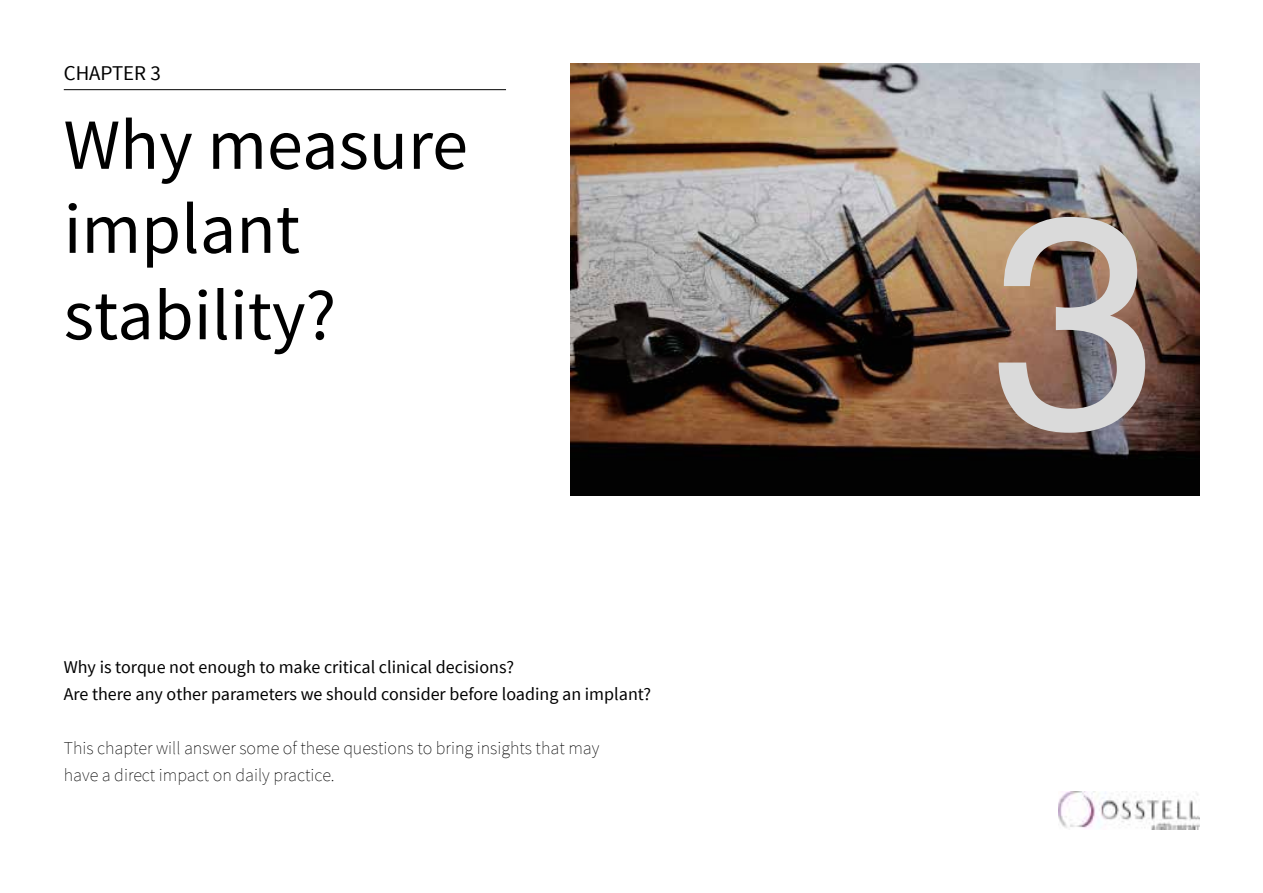
<style>
.page{position:relative;width:1263px;height:893px;background:#fff}
.page>*{position:absolute;margin:0;border:0;box-sizing:border-box;transform-origin:0 0}
.t1{font:300px "Helvetica";color:#dadada}
.t2{font:72px/85.2px "Source Sans Pro";color:#000}
.t3{font:21px "Source Sans Pro";color:#000}
.t4{font:18px/27px "Source Sans Pro";color:#000}
.t5{font:200 18px/27px "Source Sans Pro";color:#000}
</style>
<div class="page">
<img style="left:571px;top:64px;width:628px;height:431px">
<hr style="left:64px;top:89px;width:442px;height:1px;background:#000">
<img style="left:1058px;top:792px;width:141px;height:37px">
<p class="t3" style="left:64px;top:60px;width:99px">CHAPTER 3</p>
<h2 class="t2" style="left:64px;top:104px;width:406px">Why measure implant stability?</h2>
<p class="t4" style="left:64px;top:653px;width:589px">Why is torque not enough to make critical clinical decisions?<br>Are there any other parameters we should consider before loading an implant?</p>
<p class="t5" style="left:64px;top:734px;width:537px">This chapter will answer some of these questions to bring insights that may have a direct impact on daily practice.</p>
<h1 class="t1" style="left:991px;top:90px;width:168px">3</h1>
</div>
